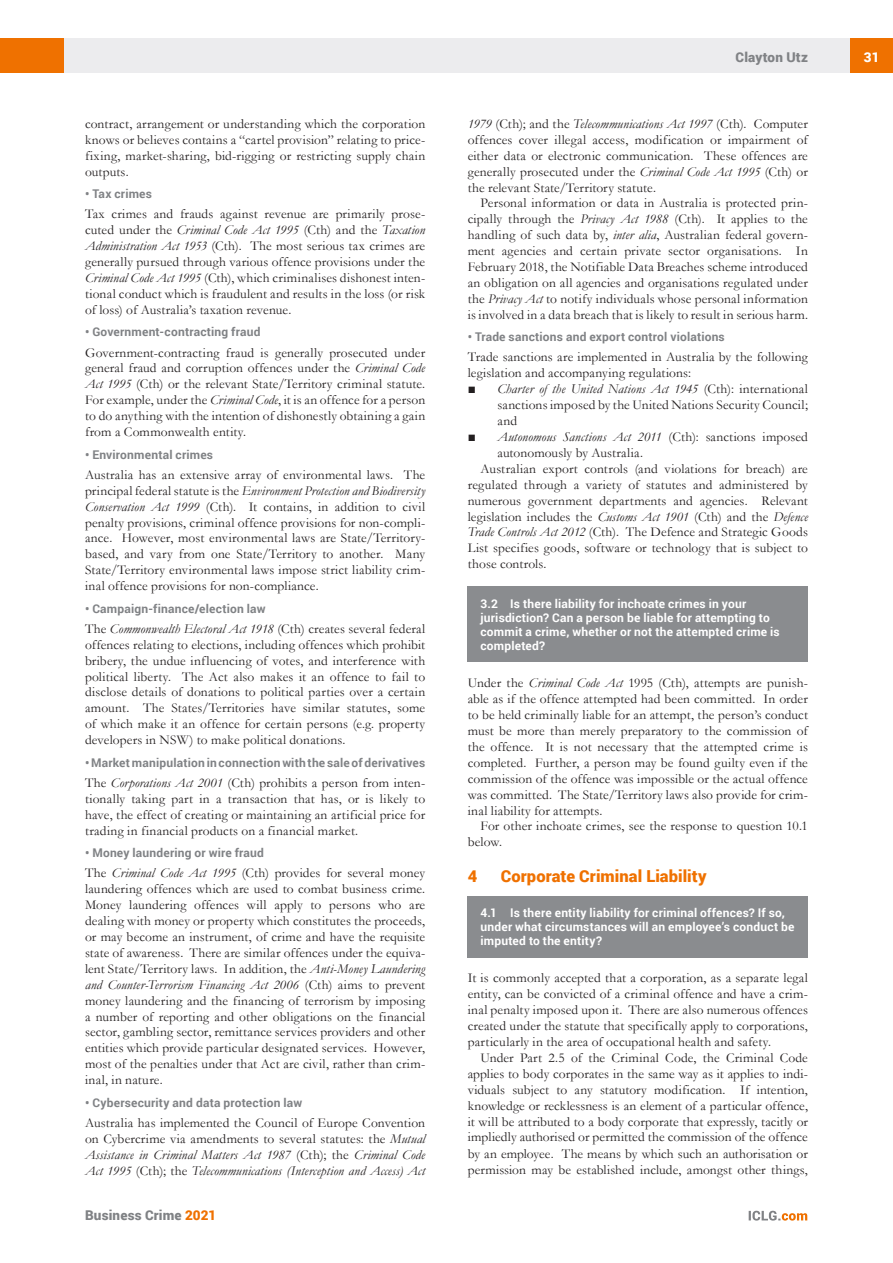
<style>
.page{position:relative;width:893px;height:1263px;background:#fff}
.page>*{position:absolute;margin:0;border:0;box-sizing:border-box;transform-origin:0 0}
.MS_Heading{font:900 16.5px "Roboto";letter-spacing:.005em;color:#ef7100}
.MS_Body_Text_-_First{font:13.5px/15.9px "Garamond";letter-spacing:.01em;color:#231f20;text-align:justify}
.MS_Body_Text_-_Secon{font:13.5px/15.9px "Garamond";letter-spacing:.005em;color:#231f20;text-align:justify}
.MS_-_Bullets_1{font:13.5px/15.9px "Garamond";letter-spacing:.01em;color:#231f20;text-align:justify}
.t1{font:900 13.5px "Roboto";letter-spacing:.01em;color:#808285}
.t2{font:900 13.5px "Roboto";color:#fff}
.MS_Questions_Bullets{font:700 12px "Roboto";letter-spacing:.015em;color:#808285}
.MS_-_Question{font:700 12px/14.1px "Roboto";letter-spacing:.015em;color:#fff}
.MS_-_Question_follow{font:700 12px/14.1px "Roboto";letter-spacing:.015em;color:#fff}
.s1{font-style:italic}
.s2{color:#ef7100}
</style>
<div class="page">
<div style="left:64px;top:38px;width:786px;height:34px;background:#ececee"></div>
<div style="left:850px;top:38px;width:43px;height:34px;background:#ef7100"></div>
<div style="left:0;top:38px;width:64px;height:34px;background:#ef7100"></div>
<svg style="left:749px;top:1211px;width:58px;height:9px"></svg>
<div style="left:468px;top:587px;width:340px;height:75px;background:#8a8c8f"></div>
<div style="left:468px;top:896px;width:340px;height:61px;background:#8a8c8f"></div>
<p class="MS_Body_Text_-_First" style="left:85px;top:115px;width:342px">contract, arrangement or understanding which the corporation knows or believes contains a “cartel provision” relating to price&shy;fixing, market-sharing, bid-rigging or restricting supply chain outputs.</p>
<p class="MS_Questions_Bullets" style="left:85px;top:185px;width:68px">• Tax crimes</p>
<p class="MS_Body_Text_-_First" style="left:85px;top:206px;width:342px">Tax crimes and frauds against revenue are primarily prose&shy;cuted under the <span class="s1">Criminal Code Act 1995</span> (Cth) and the <span class="s1">Taxation Administration Act 1953</span> (Cth). The most serious tax crimes are generally pursued through various offence provisions under the <span class="s1">Criminal Code Act 1995</span> (Cth), which criminalises dishonest inten&shy;tional conduct which is fraudulent and results in the loss (or risk of loss) of Australia’s taxation revenue.</p>
<p class="MS_Questions_Bullets" style="left:85px;top:324px;width:177px">• Government-contracting fraud</p>
<p class="MS_Body_Text_-_First" style="left:85px;top:344px;width:342px">Government-contracting fraud is generally prosecuted under general fraud and corruption offences under the <span class="s1">Criminal Code Act 1995</span> (Cth) or the relevant State/Territory criminal statute.<br>For example, under the <span class="s1">Criminal Code</span>, it is an offence for a person to do anything with the intention of dishonestly obtaining a gain from a Commonwealth entity.</p>
<p class="MS_Questions_Bullets" style="left:85px;top:446px;width:130px">• Environmental crimes</p>
<p class="MS_Body_Text_-_First" style="left:85px;top:466px;width:342px">Australia has an extensive array of environmental laws. The principal federal statute is the <span class="s1">Environment Protection and Biodiversity Conservation Act 1999</span> (Cth). It contains, in addition to civil penalty provisions, criminal offence provisions for non-compli&shy;ance. However, most environmental laws are State/Territory&shy;based, and vary from one State/Territory to another. Many State/Territory environmental laws impose strict liability crim&shy;inal offence provisions for non-compliance.</p>
<p class="MS_Questions_Bullets" style="left:85px;top:600px;width:182px">• Campaign-finance/election law</p>
<p class="MS_Body_Text_-_First" style="left:85px;top:620px;width:342px">The <span class="s1">Commonwealth Electoral Act 1918</span> (Cth) creates several federal offences relating to elections, including offences which prohibit bribery, the undue influencing of votes, and interference with political liberty. The Act also makes it an offence to fail to disclose details of donations to political parties over a certain amount. The States/Territories have similar statutes, some of which make it an offence for certain persons (e.g. property developers in NSW) to make political donations.</p>
<p class="MS_Questions_Bullets" style="left:85px;top:754px;width:342px">• Market manipulation in connection with the sale of derivatives</p>
<p class="MS_Body_Text_-_First" style="left:85px;top:774px;width:342px">The <span class="s1">Corporations Act 2001</span> (Cth) prohibits a person from inten&shy;tionally taking part in a transaction that has, or is likely to have, the effect of creating or maintaining an artificial price for trading in financial products on a financial market.</p>
<p class="MS_Questions_Bullets" style="left:85px;top:844px;width:181px">• Money laundering or wire fraud</p>
<p class="MS_Body_Text_-_First" style="left:85px;top:865px;width:342px">The <span class="s1">Criminal Code Act 1995</span> (Cth) provides for several money laundering offences which are used to combat business crime.<br>Money laundering offences will apply to persons who are dealing with money or property which constitutes the proceeds, or may become an instrument, of crime and have the requisite state of awareness. There are similar offences under the equiva&shy;lent State/Territory laws. In addition, the <span class="s1">Anti-Money Laundering and Counter-Terrorism Financing Act 2006</span> (Cth) aims to prevent money laundering and the financing of terrorism by imposing a number of reporting and other obligations on the financial sector, gambling sector, remittance services providers and other entities which provide particular designated services. However, most of the penalties under that Act are civil, rather than crim&shy;inal, in nature.</p>
<p class="MS_Questions_Bullets" style="left:85px;top:1094px;width:219px">• Cybersecurity and data protection law</p>
<p class="MS_Body_Text_-_First" style="left:85px;top:1114px;width:342px">Australia has implemented the Council of Europe Convention on Cybercrime via amendments to several statutes: the <span class="s1">Mutual Assistance in Criminal Matters Act 1987</span> (Cth); the <span class="s1">Criminal Code Act 1995</span> (Cth); the <span class="s1">Telecommunications (Interception and Access) Act</span></p>
<p class="t1" style="left:85px;top:1206px;width:133px">Business Crime <span class="s2">2021</span></p>
<p class="t1" style="left:735px;top:48px;width:74px">Clayton Utz</p>
<p class="t2" style="left:864px;top:48px;width:17px">31</p>
<p class="MS_Body_Text_-_First" style="left:468px;top:115px;width:342px"><span class="s1">1979</span> (Cth); and the <span class="s1">Telecommunications Act 1997</span> (Cth). Computer offences cover illegal access, modification or impairment of either data or electronic communication. These offences are generally prosecuted under the <span class="s1">Criminal Code Act 1995</span> (Cth) or the relevant State/Territory statute.</p>
<p class="MS_Body_Text_-_Secon" style="left:468px;top:195px;width:342px;text-indent:13px">Personal information or data in Australia is protected prin&shy;cipally through the <span class="s1">Privacy Act 1988</span> (Cth). It applies to the handling of such data by, <span class="s1">inter alia</span>, Australian federal govern&shy;ment agencies and certain private sector organisations. In February 2018, the Notifiable Data Breaches scheme introduced an obligation on all agencies and organisations regulated under the <span class="s1">Privacy Act</span> to notify individuals whose personal information is involved in a data breach that is likely to result in serious harm.</p>
<p class="MS_Questions_Bullets" style="left:468px;top:329px;width:259px">• Trade sanctions and export control violations</p>
<p class="MS_Body_Text_-_First" style="left:468px;top:349px;width:342px">Trade sanctions are implemented in Australia by the following legislation and accompanying regulations:</p>
<p class="MS_-_Bullets_1" style="left:497px;top:381px;width:312px;text-indent:-30px">■ <span class="s1">Charter of the United Nations Act 1945</span> (Cth): international sanctions imposed by the United Nations Security Council; and</p>
<p class="MS_-_Bullets_1" style="left:497px;top:428px;width:312px;text-indent:-30px">■ <span class="s1">Autonomous Sanctions Act 2011</span> (Cth): sanctions imposed autonomously by Australia.</p>
<p class="MS_Body_Text_-_Secon" style="left:468px;top:460px;width:342px;text-indent:13px">Australian export controls (and violations for breach) are regulated through a variety of statutes and administered by numerous government departments and agencies. Relevant legislation includes the <span class="s1">Customs Act 1901</span> (Cth) and the <span class="s1">Defence Trade Controls Act 2012</span> (Cth). The Defence and Strategic Goods List specifies goods, software or technology that is subject to those controls.</p>
<p class="MS_-_Question" style="left:480px;top:596px;width:301px">3.2 Is there liability for inchoate crimes in your jurisdiction? Can a person be liable for attempting to commit a crime, whether or not the attempted crime is completed?</p>
<p class="MS_Body_Text_-_First" style="left:468px;top:675px;width:342px">Under the <span class="s1">Criminal Code Act</span> 1995 (Cth), attempts are punish&shy;able as if the offence attempted had been committed. In order to be held criminally liable for an attempt, the person’s conduct must be more than merely preparatory to the commission of the offence. It is not necessary that the attempted crime is completed. Further, a person may be found guilty even if the commission of the offence was impossible or the actual offence was committed. The State/Territory laws also provide for crim&shy;inal liability for attempts.</p>
<p class="MS_Body_Text_-_Secon" style="left:468px;top:818px;width:342px;text-indent:13px">For other inchoate crimes, see the response to question 10.1 below.</p>
<p class="MS_Heading" style="left:468px;top:864px;width:11px">4</p>
<p class="MS_Heading" style="left:501px;top:864px;width:207px">Corporate Criminal Liability</p>
<p class="MS_-_Question_follow" style="left:480px;top:905px;width:316px">4.1 Is there entity liability for criminal offences? If so, under what circumstances will an employee’s conduct be imputed to the entity?</p>
<p class="MS_Body_Text_-_First" style="left:468px;top:970px;width:342px">It is commonly accepted that a corporation, as a separate legal entity, can be convicted of a criminal offence and have a crim&shy;inal penalty imposed upon it. There are also numerous offences created under the statute that specifically apply to corporations, particularly in the area of occupational health and safety.</p>
<p class="MS_Body_Text_-_Secon" style="left:468px;top:1049px;width:342px;text-indent:13px">Under Part 2.5 of the Criminal Code, the Criminal Code applies to body corporates in the same way as it applies to indi&shy;viduals subject to any statutory modification. If intention, knowledge or recklessness is an element of a particular offence, it will be attributed to a body corporate that expressly, tacitly or impliedly authorised or permitted the commission of the offence by an employee. The means by which such an authorisation or permission may be established include, amongst other things,</p>
</div>
